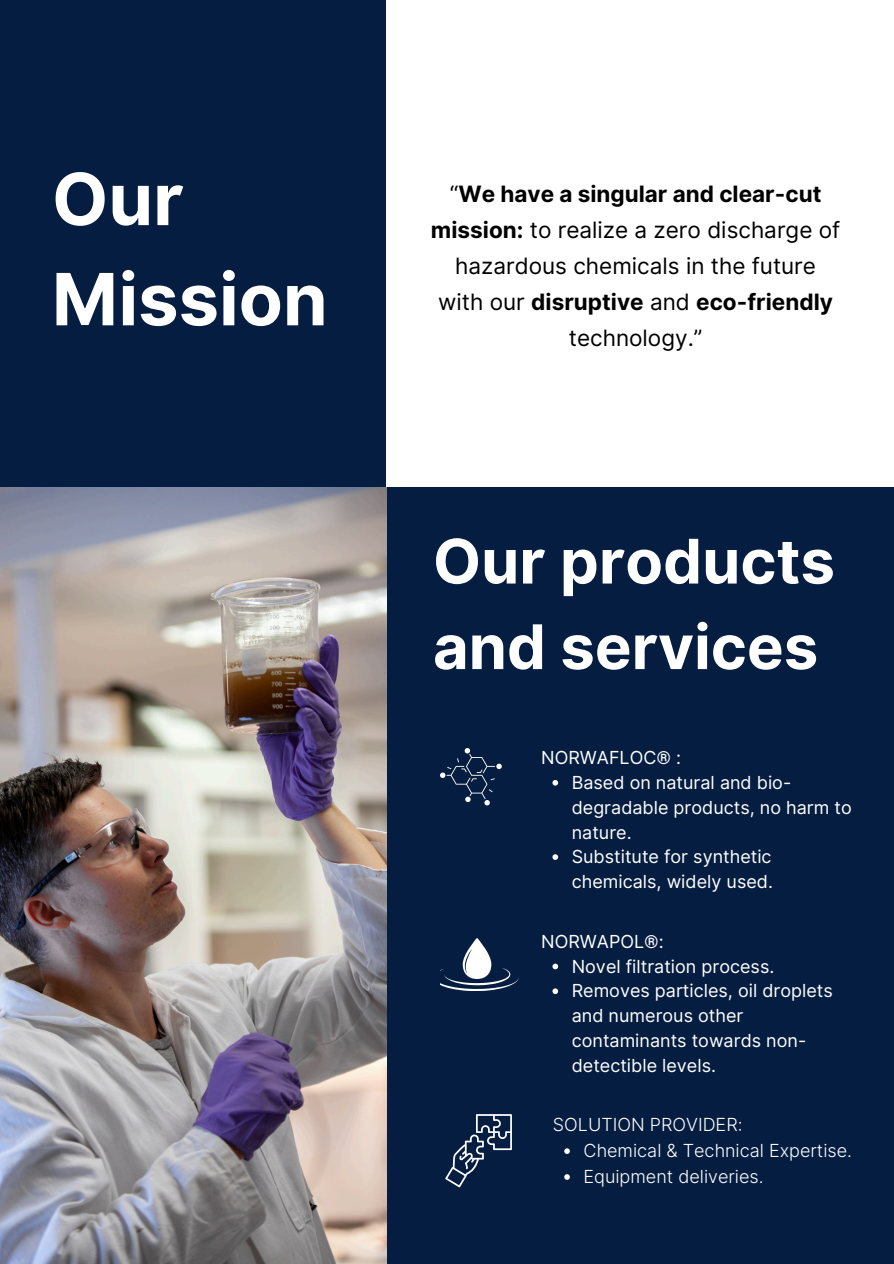
<style>
.page{position:relative;width:894px;height:1264px;background:#fff}
.page>*{position:absolute;margin:0;border:0;box-sizing:border-box;transform-origin:0 0}
.t1{font:700 72px/100.2px "Inter";color:#fff}
.t2{font:700 61.5px/85.5px "Inter";color:#fff}
.t3{font:22.5px/36px "Inter";color:#000;text-align:center}
.t4{font:18px/24.8px "Inter";color:#fff}
.t5{font:300 18px "Inter";color:#fff}
.s1{font-weight:700}
</style>
<div class="page">
<div style="left:0;top:0;width:386px;height:487px;background:#051d40"></div>
<div style="left:386px;top:487px;width:507px;height:776px;background:#051d40"></div>
<img style="left:0;top:487px;width:386px;height:775px">
<svg style="left:440px;top:748px;width:61px;height:57px"></svg>
<svg style="left:440px;top:938px;width:78px;height:52px"></svg>
<svg style="left:445px;top:1114px;width:66px;height:73px"></svg>
<svg style="left:552px;top:780px;width:6px;height:5px"></svg>
<svg style="left:552px;top:854px;width:6px;height:5px"></svg>
<svg style="left:552px;top:963px;width:6px;height:6px"></svg>
<svg style="left:552px;top:988px;width:6px;height:6px"></svg>
<svg style="left:564px;top:1148px;width:5px;height:5px"></svg>
<svg style="left:564px;top:1174px;width:5px;height:5px"></svg>
<h1 class="t1" style="left:52px;top:149px;width:277px">Our<br>Mission</h1>
<p class="t3" style="left:431px;top:175px;width:411px">“<span class="s1">We have a singular and clear-cut mission:</span> to realize a zero discharge of hazardous chemicals in the future with our <span class="s1">disruptive</span> and <span class="s1">eco-friendly </span>technology.”</p>
<h3 class="t2" style="left:433px;top:518px;width:403px">Our products and services</h3>
<h2 class="t4" style="left:541px;top:745px;width:141px">NORWAFLOC® :</h2>
<p class="t4" style="left:571px;top:770px;width:281px">Based on natural and bio&shy;degradable products, no harm to nature.</p>
<p class="t4" style="left:571px;top:844px;width:203px">Substitute for synthetic chemicals, widely used.</p>
<p class="t4" style="left:541px;top:929px;width:124px">NORWAPOL®:</p>
<h4 class="t4" style="left:571px;top:953px;width:204px">Novel filtration process.</h4>
<p class="t4" style="left:571px;top:978px;width:262px">Removes particles, oil droplets and numerous other contaminants towards non&shy;detectible levels.</p>
<p class="t5" style="left:553px;top:1113px;width:191px">SOLUTION PROVIDER:</p>
<h4 class="t5" style="left:583px;top:1139px;width:270px">Chemical &amp; Technical Expertise.</h4>
<p class="t5" style="left:583px;top:1165px;width:181px">Equipment deliveries.</p>
</div>
